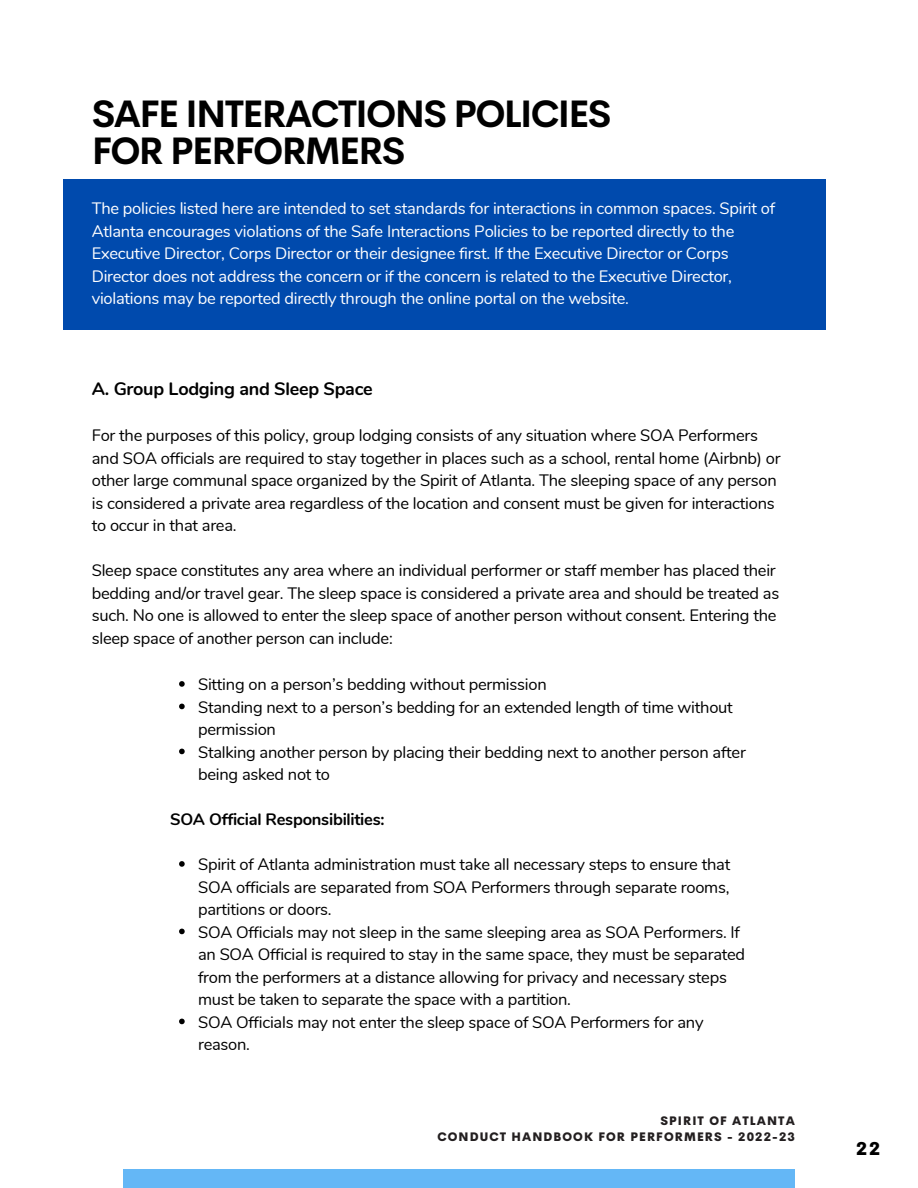
<style>
.page{position:relative;width:918px;height:1188px;background:#fff}
.page>*{position:absolute;margin:0;border:0;box-sizing:border-box;transform-origin:0 0}
.t1{font:700 37.5px/37.2px "Cerebri Sans";letter-spacing:-.045em;color:#000}
.t2{font:700 18px "Nunito";letter-spacing:-.015em;color:#000}
.t3{font:800 18px "Cerebri Sans";color:#000}
.t4{font:16.5px/22.5px "Nunito";letter-spacing:-.015em;color:#000}
.t5{font:16.5px/22.5px "Nunito";letter-spacing:-.015em;color:#fff}
.t6{font:700 16.5px "Nunito";letter-spacing:-.015em;color:#000}
.t7{font:800 12px/15.9px "Cerebri Sans";letter-spacing:.09em;color:#231f20;text-align:right}
</style>
<div class="page">
<div style="left:63px;top:180px;width:763px;height:150px;background:#004aad"></div>
<svg style="left:179px;top:681px;width:6px;height:6px"></svg>
<svg style="left:179px;top:704px;width:6px;height:5px"></svg>
<svg style="left:179px;top:749px;width:6px;height:5px"></svg>
<svg style="left:179px;top:861px;width:6px;height:6px"></svg>
<svg style="left:179px;top:929px;width:6px;height:5px"></svg>
<svg style="left:179px;top:1019px;width:6px;height:5px"></svg>
<div style="left:123px;top:1170px;width:671px;height:18px;background:#64b7f6"></div>
<h1 class="t1" style="left:92px;top:96px;width:521px">SAFE INTERACTIONS POLICIES<br>FOR PERFORMERS</h1>
<p class="t5" style="left:92px;top:197px;width:685px">The policies listed here are intended to set standards for interactions in common spaces. Spirit of Atlanta encourages violations of the Safe Interactions Policies to be reported directly to the Executive Director, Corps Director or their designee first. If the Executive Director or Corps Director does not address the concern or if the concern is related to the Executive Director, violations may be reported directly through the online portal on the website.</p>
<p class="t2" style="left:92px;top:377px;width:282px">A. Group Lodging and Sleep Space</p>
<p class="t4" style="left:92px;top:425px;width:690px">For the purposes of this policy, group lodging consists of any situation where SOA Performers and SOA officials are required to stay together in places such as a school, rental home (Airbnb) or other large communal space organized by the Spirit of Atlanta. The sleeping space of any person is considered a private area regardless of the location and consent must be given for interactions to occur in that area.</p>
<p class="t4" style="left:92px;top:560px;width:689px">Sleep space constitutes any area where an individual performer or staff member has placed their bedding and/or travel gear. The sleep space is considered a private area and should be treated as such. No one is allowed to enter the sleep space of another person without consent. Entering the sleep space of another person can include:</p>
<p class="t4" style="left:198px;top:673px;width:549px">Sitting on a person’s bedding without permission<br>Standing next to a person’s bedding for an extended length of time without permission<br>Stalking another person by placing their bedding next to another person after being asked not to</p>
<p class="t6" style="left:170px;top:808px;width:216px">SOA Official Responsibilities:</p>
<p class="t4" style="left:198px;top:853px;width:549px">Spirit of Atlanta administration must take all necessary steps to ensure that SOA officials are separated from SOA Performers through separate rooms, partitions or doors.<br>SOA Officials may not sleep in the same sleeping area as SOA Performers. If an SOA Official is required to stay in the same space, they must be separated from the performers at a distance allowing for privacy and necessary steps must be taken to separate the space with a partition.<br>SOA Officials may not enter the sleep space of SOA Performers for any reason.</p>
<p class="t7" style="left:437px;top:1113px;width:359px">SPIRIT OF ATLANTA<br>CONDUCT HANDBOOK FOR PERFORMERS - 2022-23</p>
<p class="t3" style="left:856px;top:1137px;width:25px">22</p>
</div>
